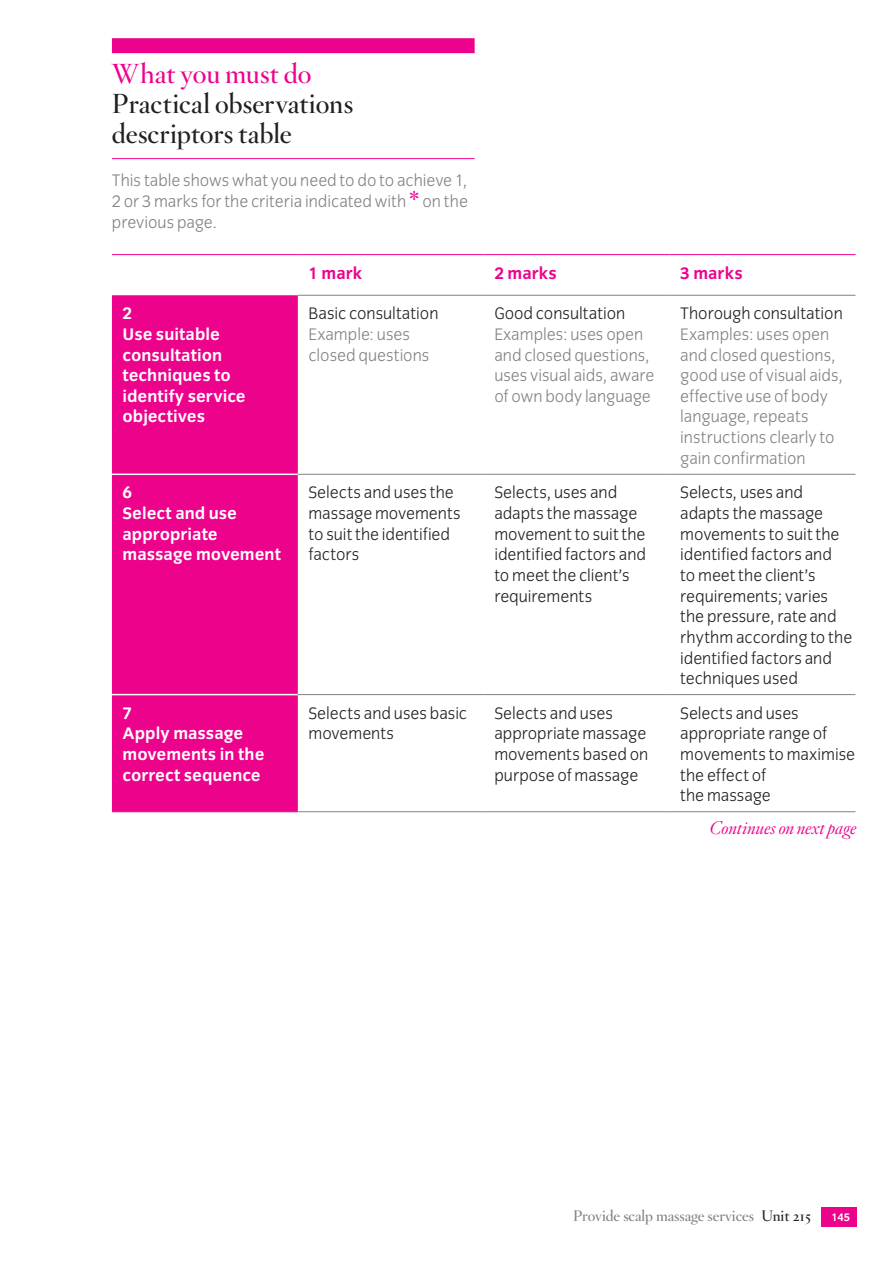
<style>
.page{position:relative;width:894px;height:1263px;background:#fff}
.page>*{position:absolute;margin:0;border:0;box-sizing:border-box;transform-origin:0 0}
.t1{font:27px/30px "Hoefler Titling HTF Sm Roman";letter-spacing:.005em;color:#231f20}
.t2{font:27px "Hoefler Titling HTF Sm Roman";color:#ed028c}
.t3{font:italic 300 18px "Hoefler Titling";color:#ed028c}
.t4{font:300 17.25px/20.7px "Congress Sans";color:#231f20}
.t5{font:300 17.25px/20.7px "Congress Sans";color:#808285}
.t6{font:700 17.25px/20.7px "Congress Sans";color:#fff}
.t7{font:700 17.25px "Congress Sans";color:#ed028c}
.t8{font:15px "Hoefler Titling HTF Sm Roman";color:#808285}
.t9{font:700 11.25px "Congress Sans";color:#fff}
.s1{font-family:"Hoefler Titling";font-size:37.5px;color:#ed028c}
.s2{color:#231f20}
</style>
<div class="page">
<div style="left:821px;top:1207px;width:35px;height:19px;background:#ed028c"></div>
<div style="left:112px;top:38px;width:362px;height:15px;background:#ed028c"></div>
<hr style="left:112px;top:158px;width:362px;height:1px;background:#ed028c">
<div style="left:112px;top:295px;width:186px;height:516px;background:#ed028c"></div>
<hr style="left:112px;top:473px;width:186px;height:2px;background:#fff">
<hr style="left:112px;top:694px;width:186px;height:1px;background:#fff">
<hr style="left:298px;top:694px;width:185px;height:1px;background:#808285">
<hr style="left:483px;top:694px;width:186px;height:1px;background:#808285">
<hr style="left:669px;top:694px;width:186px;height:1px;background:#808285">
<hr style="left:112px;top:254px;width:186px;height:1px;background:#ed028c">
<hr style="left:298px;top:254px;width:185px;height:1px;background:#ed028c">
<hr style="left:483px;top:254px;width:186px;height:1px;background:#ed028c">
<hr style="left:669px;top:254px;width:186px;height:1px;background:#ed028c">
<hr style="left:298px;top:295px;width:185px;height:1px;background:#808285">
<hr style="left:483px;top:295px;width:186px;height:1px;background:#808285">
<hr style="left:669px;top:295px;width:186px;height:1px;background:#808285">
<hr style="left:298px;top:474px;width:185px;height:1px;background:#808285">
<hr style="left:483px;top:474px;width:186px;height:1px;background:#808285">
<hr style="left:669px;top:474px;width:186px;height:1px;background:#808285">
<hr style="left:298px;top:811px;width:185px;height:1px;background:#808285">
<hr style="left:483px;top:811px;width:186px;height:1px;background:#808285">
<hr style="left:669px;top:811px;width:186px;height:1px;background:#808285">
<hr style="left:112px;top:811px;width:186px;height:1px;background:#ed028c">
<h1 class="t2" style="left:112px;top:56px;width:201px">What you must do</h1>
<h1 class="t1" style="left:112px;top:88px;width:243px">Practical observations descriptors table</h1>
<p class="t5" style="left:112px;top:170px;width:357px;text-align:justify">This table shows what you need to do to achieve 1, 2 or 3 marks for the criteria indicated with <span class="s1">*</span> on the previous page.</p>
<p class="t7" style="left:308px;top:263px;width:55px">1 mark</p>
<p class="t7" style="left:494px;top:263px;width:64px">2 marks</p>
<p class="t7" style="left:680px;top:263px;width:64px">3 marks</p>
<p class="t6" style="left:123px;top:303px;width:124px">2<br>Use suitable consultation techniques to identify service objectives</p>
<p class="t4" style="left:308px;top:303px;width:131px">Basic consultation</p>
<p class="t4" style="left:494px;top:303px;width:133px">Good consultation</p>
<p class="t5" style="left:494px;top:324px;width:161px">Examples: uses open and closed questions, uses visual aids, aware of own body language</p>
<p class="t4" style="left:680px;top:303px;width:164px">Thorough consultation</p>
<p class="t5" style="left:680px;top:324px;width:164px">Examples: uses open and closed questions, good use of visual aids, effective use of body language, repeats instructions clearly to gain confirmation</p>
<p class="t5" style="left:308px;top:324px;width:122px">Example: uses closed questions</p>
<p class="t6" style="left:123px;top:482px;width:160px">6<br>Select and use appropriate massage movement</p>
<p class="t4" style="left:308px;top:482px;width:154px">Selects and uses the massage movements to suit the identified factors</p>
<p class="t4" style="left:494px;top:482px;width:153px">Selects, uses and adapts the massage movement to suit the identified factors and to meet the client’s requirements</p>
<p class="t4" style="left:680px;top:482px;width:173px">Selects, uses and adapts the massage movements to suit the identified factors and<br>to meet the client’s requirements; varies the pressure, rate and rhythm according to the identified factors and techniques used</p>
<p class="t6" style="left:123px;top:702px;width:143px">7<br>Apply massage movements in the correct sequence</p>
<p class="t4" style="left:308px;top:703px;width:160px">Selects and uses basic movements</p>
<p class="t4" style="left:494px;top:703px;width:155px">Selects and uses appropriate massage movements based on purpose of massage</p>
<p class="t4" style="left:680px;top:703px;width:176px">Selects and uses appropriate range of movements to maximise the effect of<br>the massage</p>
<p class="t3" style="left:709px;top:817px;width:148px">Continues on next page</p>
<p class="t8" style="left:573px;top:1206px;width:239px">Provide scalp massage services <span class="s2">Unit 215</span></p>
<p class="t9" style="left:831px;top:1211px;width:20px">145</p>
</div>
